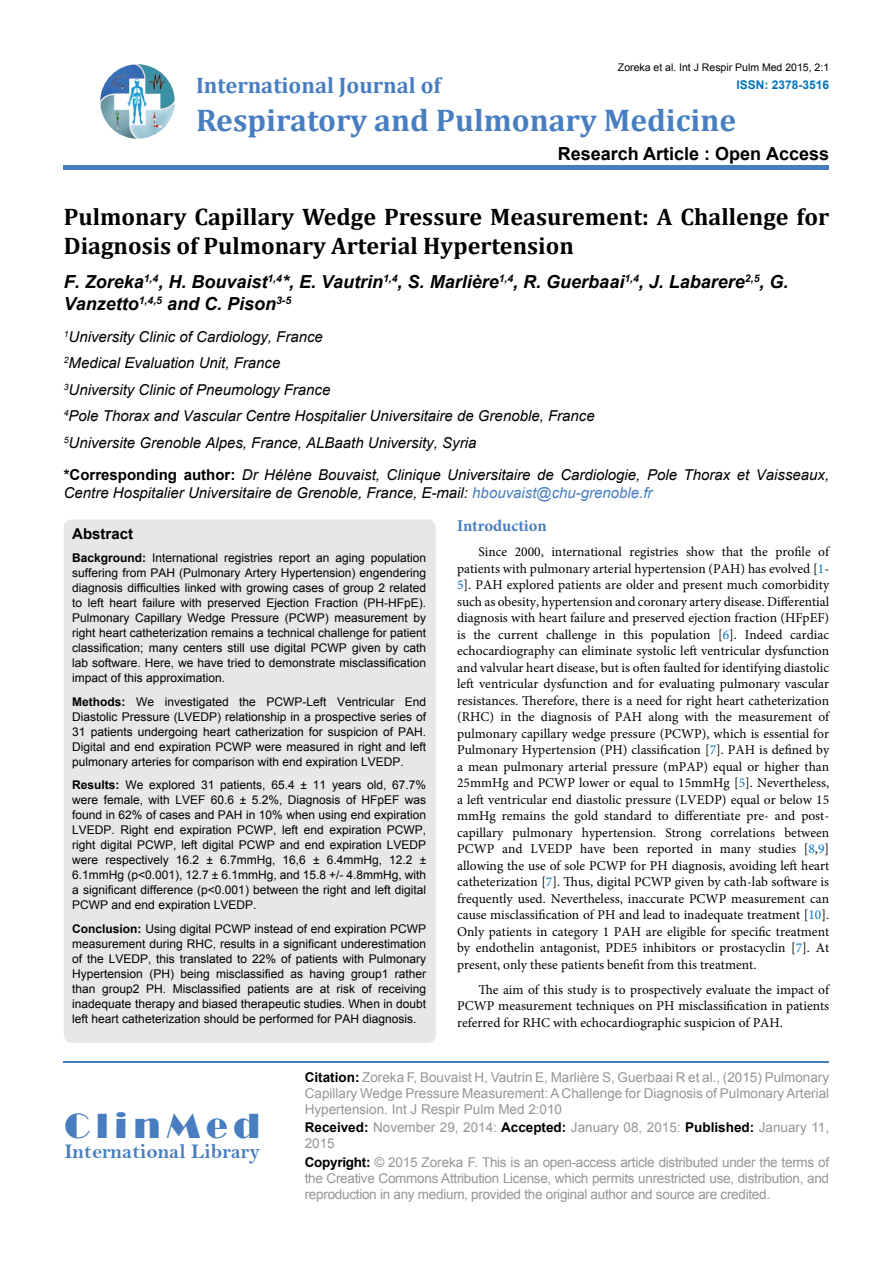
<style>
.page{position:relative;width:893px;height:1263px;background:#fff}
.page>*{position:absolute;margin:0;border:0;box-sizing:border-box;transform-origin:0 0}
.t1{font:36px "Broadway";letter-spacing:.16em;color:#487ec0}
.t2{font:700 31.5px "Cambria";color:#487ec0}
.t3{font:700 24px/28.8px "Cambria";color:#000}
.t4{font:700 22.5px "Cambria";color:#487ec0}
.t5{font:21px "Bell MT Bold";color:#487ec0}
.t6{font:italic 700 18px/21.6px "Arial";color:#000}
.t7{font:700 18px "Arial";color:#000}
.t8{font:700 16.5px "Minion Pro";letter-spacing:-.005em;color:#487ec0}
.t9{font:italic 15px/26.5px "Arial";color:#000}
.t10{font:700 15px "Arial";color:#000}
.t11{font:13.5px/16.5px "Minion Pro";color:#000;text-align:justify}
.t12{font:13.5px/16.2px "Arial";color:#939598;text-align:justify}
.t13{font:12px/15px "Arial";color:#000;text-align:justify}
.t14{font:700 12px "Arial";color:#0072bc}
.t15{font:10.5px "Arial";color:#000}
.s1{font-weight:700;font-style:normal}
.s2{color:#487ec0}
.s3{font-weight:700}
.s4{color:#0072bc}
.s5{font-weight:700;color:#000}
</style>
<div class="page">
<img style="left:100px;top:64px;width:75px;height:75px;border-radius:37px">
<div style="left:64px;top:165px;width:765px;height:5px;background:#487ec0"></div>
<hr style="left:64px;top:1061px;width:765px;height:1px;background:#487ec0">
<div style="left:64px;top:519px;width:372px;height:524px;background:#e6e7e8;border-radius:9px"></div>
<p class="t15" style="left:618px;top:61px;width:213px">Zoreka et al. Int J Respir Pulm Med 2015, 2:1</p>
<p class="t14" style="left:736px;top:76px;width:94px">ISSN: 2378-3516</p>
<h3 class="t4" style="left:196px;top:70px;width:246px">International Journal of</h3>
<h2 class="t2" style="left:196px;top:98px;width:542px">Respiratory and Pulmonary Medicine</h2>
<h3 class="t7" style="left:558px;top:142px;width:273px">Research Article : Open Access</h3>
<h3 class="t3" style="left:64px;top:202px;width:767px">Pulmonary Capillary Wedge Pressure Measurement: A Challenge for<br>Diagnosis of Pulmonary Arterial Hypertension</h3>
<h3 class="t6" style="left:64px;top:271px;width:726px">F. Zoreka<sup>1,4</sup>, H. Bouvaist<sup>1,4</sup>*, E. Vautrin<sup>1,4</sup>, S. Marlière<sup>1,4</sup>, R. Guerbaai<sup>1,4</sup>, J. Labarere<sup>2,5</sup>, G.<br>Vanzetto<sup>1,4,5</sup> and C. Pison<sup>3-5</sup></h3>
<p class="t9" style="left:64px;top:324px;width:532px"><sup>1</sup>University Clinic of Cardiology, France<br><sup>2</sup>Medical Evaluation Unit, France<br><sup>3</sup>University Clinic of Pneumology France<br><sup>4</sup>Pole Thorax and Vascular Centre Hospitalier Universitaire de Grenoble, France <sup>5</sup>Universite Grenoble Alpes, France, ALBaath University, Syria</p>
<p class="t9" style="left:64px;top:466px;width:767px;line-height:18px"><span class="s1">*Corresponding author:</span> Dr Hélène Bouvaist, Clinique Universitaire de Cardiologie, Pole Thorax et Vaisseaux,<br>Centre Hospitalier Universitaire de Grenoble, France, E-mail: <span class="s2">hbouvaist@chu-grenoble.fr</span></p>
<p class="t10" style="left:72px;top:523px;width:62px">Abstract</p>
<p class="t13" style="left:72px;top:551px;width:355px"><span class="s3">Background:</span> International registries report an aging population suffering from PAH (Pulmonary Artery Hypertension) engendering diagnosis difficulties linked with growing cases of group 2 related to left heart failure with preserved Ejection Fraction (PH-HFpE).<br>Pulmonary Capillary Wedge Pressure (PCWP) measurement by right heart catheterization remains a technical challenge for patient classification; many centers still use digital PCWP given by cath lab software. Here, we have tried to demonstrate misclassification impact of this approximation.</p>
<p class="t13" style="left:72px;top:694px;width:355px"><span class="s3">Methods:</span> We investigated the PCWP-Left Ventricular End Diastolic Pressure (LVEDP) relationship in a prospective series of 31 patients undergoing heart catherization for suspicion of PAH.<br>Digital and end expiration PCWP were measured in right and left pulmonary arteries for comparison with end expiration LVEDP.</p>
<p class="t13" style="left:72px;top:778px;width:356px"><span class="s3">Results:</span> We explored 31 patients, 65.4 ± 11 years old, 67.7% were female, with LVEF 60.6 ± 5.2%, Diagnosis of HFpEF was found in 62% of cases and PAH in 10% when using end expiration LVEDP. Right end expiration PCWP, left end expiration PCWP, right digital PCWP, left digital PCWP and end expiration LVEDP were respectively 16.2 ± 6.7mmHg, 16,6 ± 6.4mmHg, 12.2 ± 6.1mmHg (p&lt;0.001), 12.7 ± 6.1mmHg, and 15.8 +/- 4.8mmHg, with a significant difference (p&lt;0.001) between the right and left digital PCWP and end expiration LVEDP.</p>
<p class="t13" style="left:72px;top:921px;width:355px"><span class="s3">Conclusion:</span> Using digital PCWP instead of end expiration PCWP measurement during RHC, results in a significant underestimation of the LVEDP, this translated to 22% of patients with Pulmonary Hypertension (PH) being misclassified as having group1 rather than group2 PH. Misclassified patients are at risk of receiving inadequate therapy and biased therapeutic studies. When in doubt left heart catheterization should be performed for PAH diagnosis.</p>
<p class="t8" style="left:457px;top:514px;width:91px">Introduction</p>
<p class="t11" style="left:457px;top:544px;width:374px;text-indent:21px">Since 2000, international registries show that the profile of patients with pulmonary arterial hypertension (PAH) has evolved [<span class="s4">1</span>- <span class="s4">5</span>]. PAH explored patients are older and present much comorbidity such as obesity, hypertension and coronary artery disease. Differential diagnosis with heart failure and preserved ejection fraction (HFpEF) is the current challenge in this population [<span class="s4">6</span>]. Indeed cardiac echocardiography can eliminate systolic left ventricular dysfunction and valvular heart disease, but is often faulted for identifying diastolic left ventricular dysfunction and for evaluating pulmonary vascular resistances. Therefore, there is a need for right heart catheterization (RHC) in the diagnosis of PAH along with the measurement of pulmonary capillary wedge pressure (PCWP), which is essential for Pulmonary Hypertension (PH) classification [<span class="s4">7</span>]. PAH is defined by a mean pulmonary arterial pressure (mPAP) equal or higher than 25mmHg and PCWP lower or equal to 15mmHg [<span class="s4">5</span>]. Nevertheless, a left ventricular end diastolic pressure (LVEDP) equal or below 15 mmHg remains the gold standard to differentiate pre- and post&shy;capillary pulmonary hypertension. Strong correlations between PCWP and LVEDP have been reported in many studies [<span class="s4">8</span>,<span class="s4">9</span>] allowing the use of sole PCWP for PH diagnosis, avoiding left heart catheterization [<span class="s4">7</span>]. Thus, digital PCWP given by cath-lab software is frequently used. Nevertheless, inaccurate PCWP measurement can cause misclassification of PH and lead to inadequate treatment [<span class="s4">10</span>].<br>Only patients in category 1 PAH are eligible for specific treatment by endothelin antagonist, PDE5 inhibitors or prostacyclin [<span class="s4">7</span>]. At present, only these patients benefit from this treatment.</p>
<p class="t11" style="left:457px;top:981px;width:374px;text-indent:21px">The aim of this study is to prospectively evaluate the impact of PCWP measurement techniques on PH misclassification in patients referred for RHC with echocardiographic suspicion of PAH.</p>
<h1 class="t1" style="left:64px;top:1105px;width:197px">ClinMed</h1>
<h3 class="t5" style="left:64px;top:1139px;width:197px">International Library</h3>
<p class="t12" style="left:305px;top:1069px;width:526px"><span class="s5">Citation:</span> Zoreka F, Bouvaist H, Vautrin E, Marlière S, Guerbaai R et al., (2015) Pulmonary Capillary Wedge Pressure Measurement: A Challenge for Diagnosis of Pulmonary Arterial Hypertension. Int J Respir Pulm Med 2:010</p>
<p class="t12" style="left:305px;top:1119px;width:526px"><span class="s5">Received:</span> November 29, 2014: <span class="s5">Accepted:</span> January 08, 2015: <span class="s5">Published:</span> January 11,<br>2015</p>
<p class="t12" style="left:305px;top:1154px;width:526px"><span class="s5">Copyright:</span> © 2015 Zoreka F. This is an open-access article distributed under the terms of the Creative Commons Attribution License, which permits unrestricted use, distribution, and reproduction in any medium, provided the original author and source are credited.</p>
</div>
